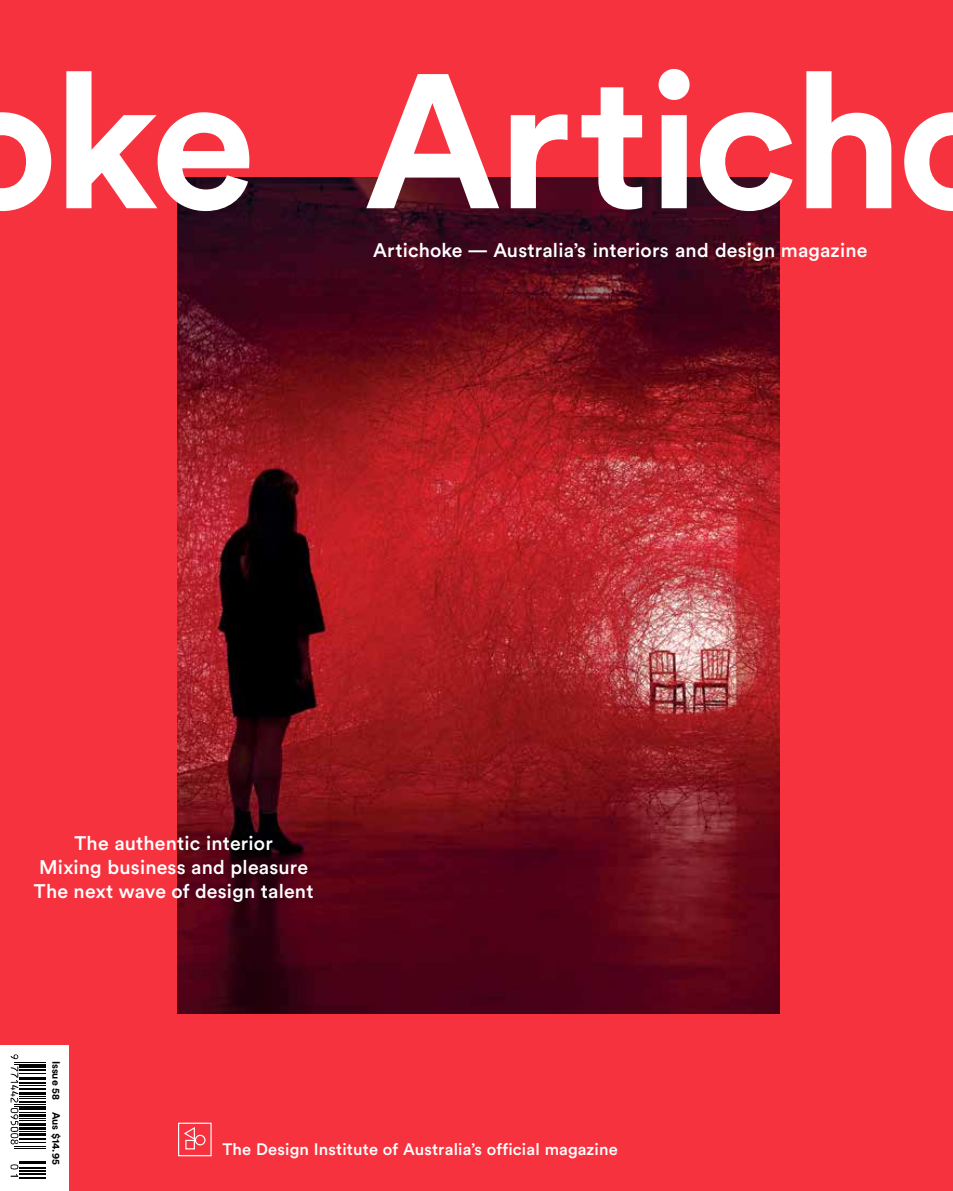
<style>
.page{position:relative;width:953px;height:1191px;background:#fff}
.page>*{position:absolute;margin:0;border:0;box-sizing:border-box;transform-origin:0 0}
.t1{font:500 19.5px/24px "Circular Std";letter-spacing:.01em;color:#fff;text-align:center}
.t2{font:500 16.5px "Circular Std";letter-spacing:.01em;color:#fff}
.t3{font:700 10.5px "Circular Std";color:#000}
</style>
<div class="page">
<div style="left:0;top:0;width:952px;height:1191px;background:#f7323f"></div>
<img style="left:178px;top:177px;width:601px;height:836px">
<svg style="left:1px;top:71px;width:248px;height:140px"></svg>
<div style="left:0;top:1045px;width:69px;height:146px;background:#fff"></div>
<hr style="left:14px;top:1061px;width:31px;height:1px;background:#000">
<hr style="left:14px;top:1063px;width:31px;height:1px;background:#000">
<hr style="left:19px;top:1065px;width:26px;height:3px;background:#000">
<hr style="left:14px;top:1104px;width:31px;height:1px;background:#000">
<hr style="left:14px;top:1105px;width:31px;height:1px;background:#000">
<hr style="left:19px;top:1107px;width:26px;height:3px;background:#000">
<hr style="left:14px;top:1145px;width:31px;height:1px;background:#000">
<hr style="left:14px;top:1148px;width:31px;height:1px;background:#000">
<svg style="left:11px;top:1066px;width:34px;height:36px"></svg>
<svg style="left:11px;top:1108px;width:34px;height:36px"></svg>
<svg style="left:11px;top:1054px;width:7px;height:5px"></svg>
<svg style="left:11px;top:1161px;width:34px;height:17px"></svg>
<div style="left:178px;top:1122px;width:34px;height:34px;border:1px solid #fff"></div>
<svg style="left:184px;top:1127px;width:22px;height:23px"></svg>
<svg style="left:366px;top:69px;width:586px;height:142px"></svg>
<p class="t1" style="left:373px;top:237px;width:495px">Artichoke — Australia’s interiors and design magazine</p>
<p class="t1" style="left:34px;top:831px;width:281px">The authentic interior<br>Mixing business and pleasure<br>The next wave of design talent</p>
<p class="t3" style="left:63px;top:1060px;width:105px;rotate:90deg">Issue 58 Aus $14.95</p>
<p class="t2" style="left:222px;top:1139px;width:397px">The Design Institute of Australia’s official magazine</p>
</div>
